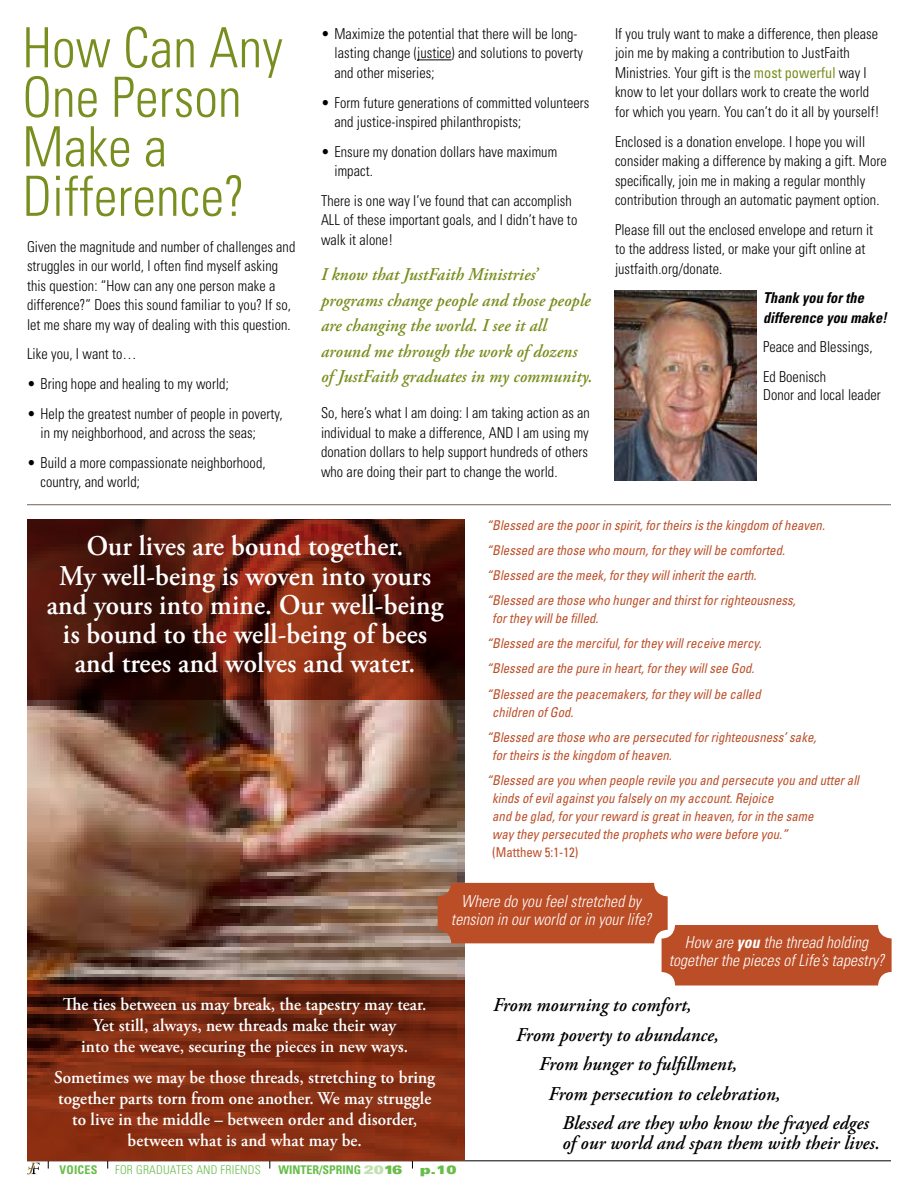
<style>
.page{position:relative;width:918px;height:1188px;background:#fff}
.page>*{position:absolute;margin:0;border:0;box-sizing:border-box;transform-origin:0 0}
.t1{font:300 condensed 55.5px/49.5px "Univers";letter-spacing:.005em;color:#788e1e;scale:.95 1}
.t2{font:600 28.5px/29.2px "Adobe Garamond Pro";letter-spacing:.005em;color:#fff;text-align:center;scale:.95 1}
.t3{font:italic 600 19.5px "Adobe Garamond Pro";letter-spacing:.005em;color:#000;scale:.95 1}
.t4{font:600 18px/21px "Adobe Garamond Pro";letter-spacing:.005em;color:#fff;text-align:center;scale:.95 1}
.t5{font:italic 600 18px/25.5px "Adobe Garamond Pro";letter-spacing:.005em;color:#788e1e;scale:.95 1}
.t6{font:italic 300 condensed 16.5px/18px "Univers";letter-spacing:.005em;color:#fff;text-align:center;scale:.95 1}
.t7{font:300 condensed 15px/19.5px "Univers";letter-spacing:.005em;color:#000;scale:.95 1}
.t8{font:italic 700 condensed 15px/19.5px "Univers";letter-spacing:.005em;color:#000;scale:.95 1}
.t9{font:italic condensed 13.5px/25px "Univers";color:#bc4e27;scale:.95 1}
.t10{font:condensed 13.5px "Univers";color:#bc4e27;scale:.95 1}
.t11{font:700 condensed 12px "Univers";color:#68bd49}
.t12{font:300 condensed 12px "Univers";letter-spacing:.02em;color:#68bd49}
.t13{font:900 expanded 12px "Univers";color:#68bd49}
.s1{font-weight:400;color:#788e1e}
.s2{font-weight:700}
.s3{font-weight:900;font-stretch:expanded;color:#c2e0b0}
.s4{font-weight:900;font-stretch:expanded}
</style>
<div class="page">
<svg style="left:27px;top:1163px;width:13px;height:11px"></svg>
<hr style="left:27px;top:1161px;width:864px;height:1px;background:#000">
<hr style="left:417px;top:60px;width:35px;height:1px;background:#000">
<hr style="left:27px;top:504px;width:864px;height:1px;background:#706259">
<img style="left:615px;top:290px;width:141px;height:191px">
<img style="left:27px;top:700px;width:437px;height:281px">
<svg style="left:27px;top:519px;width:437px;height:181px;background:#5a1a0d"></svg>
<svg style="left:27px;top:981px;width:437px;height:180px;background:#7c2a11"></svg>
<div style="left:662px;top:925px;width:230px;height:60px;background:#bc4e27;border-radius:14px"></div>
<div style="left:438px;top:883px;width:230px;height:60px;background:#bc4e27;border-radius:14px"></div>
<h1 class="t1" style="left:22px;top:23px;width:276px">How Can Any<br>One Person<br>Make a<br>Difference?</h1>
<p class="t7" style="left:27px;top:237px;width:284px">Given the magnitude and number of challenges and struggles in our world, I often find myself asking this question: “How can any one person make a difference?” Does this sound familiar to you? If so, let me share my way of dealing with this question.</p>
<p class="t7" style="left:27px;top:344px;width:117px">Like you, I want to…</p>
<p class="t7" style="left:27px;top:374px;width:214px">• Bring hope and healing to my world;</p>
<p class="t7" style="left:40px;top:403px;width:256px;text-indent:-13px">• Help the greatest number of people in poverty, in my neighborhood, and across the seas;</p>
<p class="t7" style="left:40px;top:453px;width:238px;text-indent:-13px">• Build a more compassionate neighborhood, country, and world;</p>
<p class="t7" style="left:334px;top:24px;width:263px;text-indent:-13px">• Maximize the potential that there will be long&shy;lasting change (justice) and solutions to poverty and other miseries;</p>
<p class="t7" style="left:334px;top:92px;width:270px;text-indent:-13px">• Form future generations of committed volunteers and justice-inspired philanthropists;</p>
<p class="t7" style="left:334px;top:142px;width:236px;text-indent:-13px">• Ensure my donation dollars have maximum impact.</p>
<p class="t7" style="left:321px;top:191px;width:271px">There is one way I’ve found that can accomplish<br>ALL of these important goals, and I didn’t have to walk it alone!</p>
<p class="t5" style="left:321px;top:263px;width:287px">I know that JustFaith Ministries’ programs change people and those people are changing the world. I see it all around me through the work of dozens of JustFaith graduates in my community.</p>
<p class="t7" style="left:321px;top:403px;width:285px">So, here’s what I am doing: I am taking action as an individual to make a difference, AND I am using my donation dollars to help support hundreds of others who are doing their part to change the world.</p>
<p class="t7" style="left:615px;top:24px;width:280px">If you truly want to make a difference, then please join me by making a contribution to JustFaith Ministries. Your gift is the <span class="s1">most powerful</span> way I know to let your dollars work to create the world for which you yearn. You can’t do it all by yourself!</p>
<p class="t7" style="left:615px;top:131px;width:288px">Enclosed is a donation envelope. I hope you will consider making a difference by making a gift. More specifically, join me in making a regular monthly contribution through an automatic payment option.</p>
<p class="t7" style="left:615px;top:220px;width:273px">Please fill out the enclosed envelope and return it to the address listed, or make your gift online at justfaith.org/donate.</p>
<p class="t8" style="left:763px;top:288px;width:132px">Thank you for the difference you make!</p>
<p class="t7" style="left:763px;top:332px;width:117px;line-height:29.7px">Peace and Blessings,<br>Ed Boenisch</p>
<p class="t7" style="left:763px;top:385px;width:125px">Donor and local leader</p>
<h2 class="t2" style="left:47px;top:532px;width:419px">Our lives are bound together.<br>My well-being is woven into yours and yours into mine. Our well-being is bound to the well-being of bees and trees and wolves and water.</h2>
<p class="t9" style="left:487px;top:512px;width:358px">“Blessed are the poor in spirit, for theirs is the kingdom of heaven. “Blessed are those who mourn, for they will be comforted. “Blessed are the meek, for they will inherit the earth.<br>“Blessed are those who hunger and thirst for righteousness,</p>
<p class="t9" style="left:487px;top:606px;width:291px;text-indent:6px">for they will be filled.<br>“Blessed are the merciful, for they will receive mercy. “Blessed are the pure in heart, for they will see God. “Blessed are the peacemakers, for they will be called</p>
<p class="t9" style="left:487px;top:699px;width:349px;text-indent:6px">children of God.<br>“Blessed are those who are persecuted for righteousness’ sake,</p>
<p class="t9" style="left:487px;top:742px;width:394px;text-indent:6px">for theirs is the kingdom of heaven.<br>“Blessed are you when people revile you and persecute you and utter all</p>
<p class="t9" style="left:492px;top:789px;width:340px;line-height:18px">kinds of evil against you falsely on my account. Rejoice<br>and be glad, for your reward is great in heaven, for in the same way they persecuted the prophets who were before you.”</p>
<p class="t10" style="left:492px;top:843px;width:92px">(Matthew 5:1-12)</p>
<p class="t4" style="left:63px;top:994px;width:384px">The ties between us may break, the tapestry may tear.<br>Yet still, always, new threads make their way<br>into the weave, securing the pieces in new ways.</p>
<p class="t4" style="left:54px;top:1067px;width:403px">Sometimes we may be those threads, stretching to bring together parts torn from one another. We may struggle to live in the middle – between order and disorder, between what is and what may be.</p>
<p class="t6" style="left:451px;top:892px;width:212px">Where do you feel stretched by tension in our world or in your life?</p>
<p class="t6" style="left:669px;top:934px;width:229px">How are <span class="s2">you</span> the thread holding together the pieces of Life’s tapestry?</p>
<h3 class="t3" style="left:493px;top:994px;width:211px">From mourning to comfort,</h3>
<h3 class="t3" style="left:516px;top:1023px;width:215px">From poverty to abundance,</h3>
<h3 class="t3" style="left:539px;top:1053px;width:210px">From hunger to fulfillment,</h3>
<h3 class="t3" style="left:549px;top:1082px;width:246px">From persecution to celebration,</h3>
<h3 class="t3" style="left:562px;top:1112px;width:324px">Blessed are they who know the frayed edges</h3>
<h3 class="t3" style="left:562px;top:1132px;width:335px">of our world and span them with their lives.</h3>
<p class="t11" style="left:60px;top:1162px;width:39px">VOICES</p>
<p class="t12" style="left:115px;top:1162px;width:147px">FOR GRADUATES AND FRIENDS</p>
<p class="t11" style="left:278px;top:1162px;width:126px">WINTER/SPRING <span class="s3">20</span><span class="s4">16</span></p>
<p class="t13" style="left:420px;top:1162px;width:38px">p.10</p>
</div>
